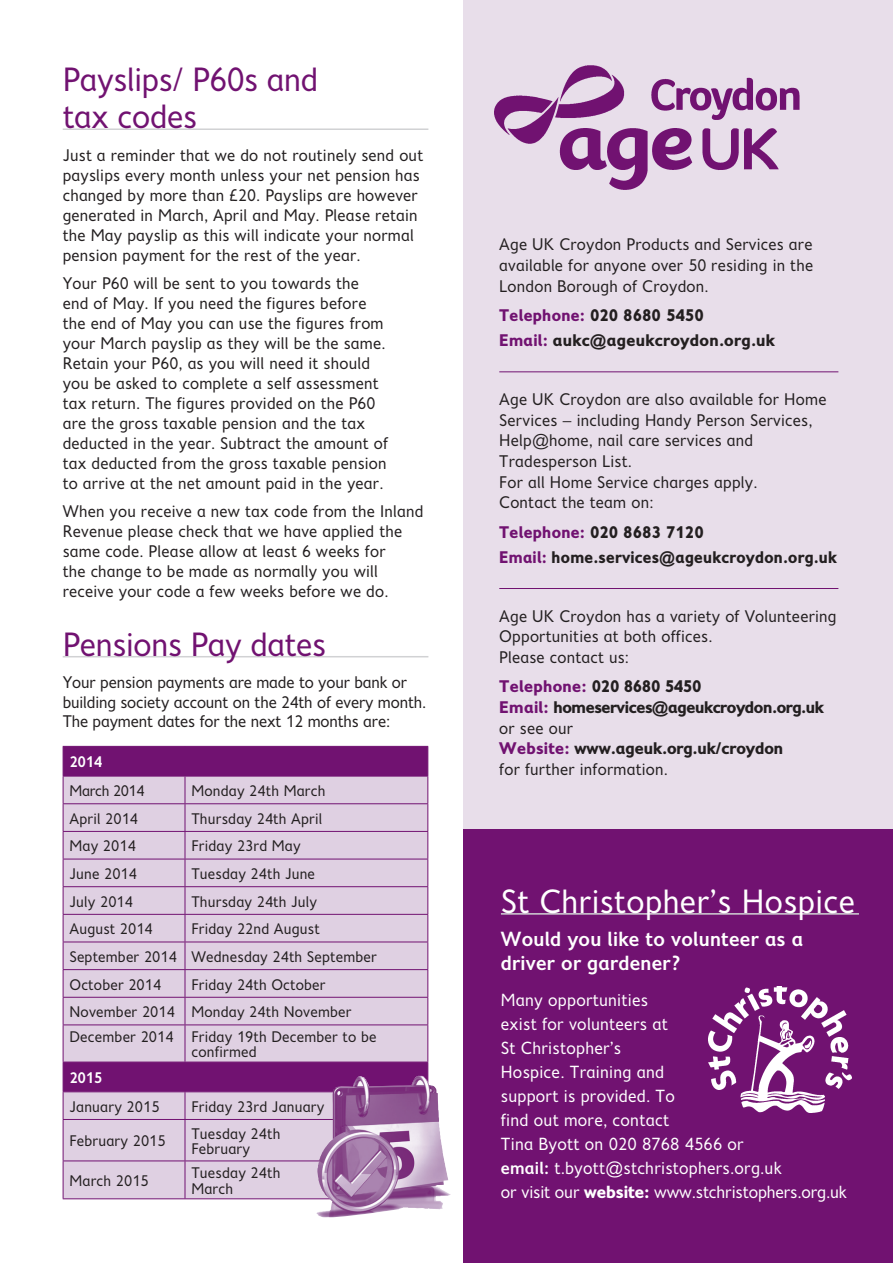
<style>
.page{position:relative;width:893px;height:1263px;background:#fff}
.page>*{position:absolute;margin:0;border:0;box-sizing:border-box;transform-origin:0 0}
.heads{font:34.5px/37.5px "Fiendstar";letter-spacing:-.02em;color:#711271}
.heads-2{font:34.5px "Fiendstar";color:#fff}
.Sub_Heads{font:600 21px "Fiendstar";color:#fff}
.heads-3{font:18px/24px "Fiendstar";color:#fff}
.text{font:17.25px/20px "Fiendstar";color:#231f20}
.text-2{font:700 17.25px/20.7px "Fiendstar";letter-spacing:-.02em;color:#231f20}
.text-3{font:17.25px/19.5px "Fiendstar";letter-spacing:-.02em;color:#231f20}
.text-4{font:700 17.25px "Fiendstar";color:#231f20}
.text-5{font:700 17.25px "Fiendstar";color:#231f20;scale:.96 1}
.text-6{font:15.75px/15.8px "Fiendstar";color:#231f20}
.text-7{font:15.75px "Fiendstar";letter-spacing:-.03em;color:#231f20}
.text-8{font:600 15.75px "Fiendstar";letter-spacing:-.03em;color:#fff}
.s1{color:#711271}
.s2{font-weight:400}
.s3{font-weight:600}
.s4{font-weight:700}
</style>
<div class="page">
<hr style="left:63px;top:128px;width:365px;height:2px;background:#d1d2d4">
<hr style="left:63px;top:656px;width:365px;height:1px;background:#d1d2d4">
<div style="left:64px;top:747px;width:363px;height:29px;background:#711271"></div>
<svg style="left:64px;top:777px;width:363px;height:421px;background:#d7c2d9"></svg>
<hr style="left:63px;top:746px;width:122px;height:1px;background:#711271">
<hr style="left:185px;top:746px;width:243px;height:1px;background:#711271">
<hr style="left:63px;top:776px;width:122px;height:1px;background:#711271">
<hr style="left:185px;top:776px;width:243px;height:1px;background:#711271">
<hr style="left:63px;top:803px;width:122px;height:1px;background:#711271">
<hr style="left:185px;top:803px;width:243px;height:1px;background:#711271">
<hr style="left:63px;top:831px;width:122px;height:1px;background:#711271">
<hr style="left:185px;top:831px;width:243px;height:1px;background:#711271">
<hr style="left:63px;top:859px;width:122px;height:1px;background:#711271">
<hr style="left:185px;top:859px;width:243px;height:1px;background:#711271">
<hr style="left:63px;top:886px;width:122px;height:1px;background:#711271">
<hr style="left:185px;top:886px;width:243px;height:1px;background:#711271">
<hr style="left:63px;top:914px;width:122px;height:1px;background:#711271">
<hr style="left:185px;top:914px;width:243px;height:1px;background:#711271">
<hr style="left:63px;top:941px;width:122px;height:1px;background:#711271">
<hr style="left:185px;top:941px;width:243px;height:1px;background:#711271">
<hr style="left:63px;top:969px;width:122px;height:1px;background:#711271">
<hr style="left:185px;top:969px;width:243px;height:1px;background:#711271">
<hr style="left:63px;top:997px;width:122px;height:1px;background:#711271">
<svg style="left:63px;top:747px;width:1px;height:277px"></svg>
<hr style="left:185px;top:997px;width:243px;height:1px;background:#711271">
<svg style="left:185px;top:747px;width:1px;height:277px"></svg>
<svg style="left:427px;top:747px;width:1px;height:277px"></svg>
<hr style="left:63px;top:1024px;width:122px;height:1px;background:#711271">
<hr style="left:63px;top:1025px;width:1px;height:37px;background:#711271">
<hr style="left:185px;top:1024px;width:243px;height:1px;background:#711271">
<hr style="left:185px;top:1025px;width:1px;height:37px;background:#711271">
<hr style="left:427px;top:1025px;width:1px;height:37px;background:#711271">
<hr style="left:63px;top:1062px;width:122px;height:1px;background:#711271">
<hr style="left:185px;top:1062px;width:243px;height:1px;background:#711271">
<hr style="left:63px;top:1091px;width:122px;height:1px;background:#711271">
<svg style="left:63px;top:1062px;width:1px;height:57px"></svg>
<hr style="left:185px;top:1091px;width:243px;height:1px;background:#711271">
<svg style="left:185px;top:1063px;width:1px;height:56px"></svg>
<svg style="left:427px;top:1062px;width:1px;height:12px"></svg>
<hr style="left:63px;top:1119px;width:122px;height:1px;background:#711271">
<hr style="left:63px;top:1120px;width:1px;height:40px;background:#711271">
<hr style="left:185px;top:1119px;width:243px;height:1px;background:#711271">
<hr style="left:185px;top:1120px;width:1px;height:40px;background:#711271">
<hr style="left:63px;top:1160px;width:122px;height:1px;background:#711271">
<hr style="left:63px;top:1161px;width:1px;height:37px;background:#711271">
<hr style="left:185px;top:1160px;width:243px;height:1px;background:#711271">
<hr style="left:185px;top:1161px;width:1px;height:37px;background:#711271">
<hr style="left:63px;top:1198px;width:122px;height:1px;background:#711271">
<hr style="left:185px;top:1198px;width:243px;height:1px;background:#711271">
<div style="left:463px;top:0;width:430px;height:1263px;background:#e8deea"></div>
<hr style="left:499px;top:371px;width:339px;height:1px;background:#711271">
<hr style="left:499px;top:588px;width:339px;height:1px;background:#711271">
<img style="left:494px;top:65px;width:306px;height:125px">
<div style="left:463px;top:829px;width:430px;height:434px;background:#711271"></div>
<hr style="left:501px;top:913px;width:358px;height:2px;background:#d1d2d4">
<img style="left:709px;top:986px;width:143px;height:127px">
<img style="left:316px;top:1074px;width:135px;height:143px">
<p class="heads" style="left:63px;top:61px;width:257px">Payslips/ P60s and tax codes</p>
<p class="text" style="left:63px;top:145px;width:362px">Just a reminder that we do not routinely send out payslips every month unless your net pension has changed by more than £20. Payslips are however generated in March, April and May. Please retain the May payslip as this will indicate your normal pension payment for the rest of the year.</p>
<p class="text" style="left:63px;top:274px;width:327px">Your P60 will be sent to you towards the end of May. If you need the figures before the end of May you can use the figures from your March payslip as they will be the same.<br>Retain your P60, as you will need it should you be asked to complete a self assessment tax return. The figures provided on the P60 are the gross taxable pension and the tax deducted in the year. Subtract the amount of tax deducted from the gross taxable pension to arrive at the net amount paid in the year.</p>
<p class="text" style="left:63px;top:502px;width:362px">When you receive a new tax code from the Inland Revenue please check that we have applied the same code. Please allow at least 6 weeks for<br>the change to be made as normally you will receive your code a few weeks before we do.</p>
<p class="heads" style="left:63px;top:625px;width:265px">Pensions Pay dates</p>
<p class="text-3" style="left:63px;top:673px;width:365px">Your pension payments are made to your bank or building society account on the 24th of every month.<br>The payment dates for the next 12 months are:</p>
<p class="text-8" style="left:69px;top:753px;width:35px">2014</p>
<p class="text-7" style="left:69px;top:782px;width:77px">March 2014</p>
<p class="text-6" style="left:191px;top:783px;width:136px">Monday 24th March</p>
<p class="text-6" style="left:69px;top:811px;width:70px">April 2014</p>
<p class="text-6" style="left:191px;top:811px;width:133px">Thursday 24th April</p>
<p class="text-6" style="left:69px;top:838px;width:68px">May 2014</p>
<p class="text-6" style="left:191px;top:838px;width:111px">Friday 23rd May</p>
<p class="text-6" style="left:69px;top:866px;width:69px">June 2014</p>
<p class="text-6" style="left:191px;top:866px;width:125px">Tuesday 24th June</p>
<p class="text-6" style="left:69px;top:893px;width:65px">July 2014</p>
<p class="text-6" style="left:191px;top:893px;width:127px">Thursday 24th July</p>
<p class="text-6" style="left:69px;top:921px;width:85px">August 2014</p>
<p class="text-6" style="left:191px;top:921px;width:130px">Friday 22nd August</p>
<p class="text-6" style="left:69px;top:949px;width:109px">September 2014</p>
<p class="text-6" style="left:191px;top:949px;width:187px">Wednesday 24th September</p>
<p class="text-6" style="left:69px;top:976px;width:93px">October 2014</p>
<p class="text-6" style="left:191px;top:976px;width:136px">Friday 24th October</p>
<p class="text-6" style="left:69px;top:1004px;width:107px">November 2014</p>
<p class="text-6" style="left:191px;top:1004px;width:162px">Monday 24th November</p>
<p class="text-6" style="left:69px;top:1028px;width:106px">December 2014</p>
<p class="text-6" style="left:191px;top:1028px;width:187px">Friday 19th December to be confirmed</p>
<p class="text-8" style="left:69px;top:1069px;width:35px">2015</p>
<p class="text-6" style="left:69px;top:1099px;width:92px">January 2015</p>
<p class="text-6" style="left:191px;top:1099px;width:135px">Friday 23rd January</p>
<p class="text-6" style="left:69px;top:1133px;width:98px">February 2015</p>
<p class="text-6" style="left:191px;top:1125px;width:91px">Tuesday 24th<br>February</p>
<p class="text-6" style="left:69px;top:1173px;width:81px">March 2015</p>
<p class="text-6" style="left:191px;top:1165px;width:91px">Tuesday 24th<br>March</p>
<p class="text" style="left:499px;top:234px;width:316px;line-height:20.7px;text-align:justify">Age UK Croydon Products and Services are available for anyone over 50 residing in the London Borough of Croydon.</p>
<p class="text-4" style="left:499px;top:305px;width:206px"><span class="s1">Telephone:</span> 020 8680 5450</p>
<p class="text-4" style="left:499px;top:330px;width:277px"><span class="s1">Email:</span> aukc@ageukcroydon.org.uk</p>
<p class="text" style="left:499px;top:389px;width:329px;line-height:20.7px">Age UK Croydon are also available for Home<br>Services – including Handy Person Services,<br>Help@home, nail care services and<br>Tradesperson List.<br>For all Home Service charges apply.<br>Contact the team on:</p>
<p class="text-4" style="left:499px;top:522px;width:206px"><span class="s1">Telephone:</span> 020 8683 7120</p>
<p class="text-5" style="left:499px;top:547px;width:353px"><span class="s1">Email:</span> home.services@ageukcroydon.org.uk</p>
<p class="text" style="left:499px;top:605px;width:339px;line-height:20.7px">Age UK Croydon has a variety of Volunteering<br>Opportunities at both offices.<br>Please contact us:</p>
<p class="text-2" style="left:499px;top:676px;width:326px"><span class="s1">Telephone:</span> 020 8680 5450<br><span class="s1">Email:</span> homeservices@ageukcroydon.org.uk <span class="s2">or see our<br></span><span class="s1">Website:</span> www.ageuk.org.uk/croydon<br><span class="s2">for further information.</span></p>
<p class="heads-2" style="left:501px;top:882px;width:356px">St Christopher’s Hospice</p>
<p class="Sub_Heads" style="left:501px;top:927px;width:304px">Would you like to volunteer as a</p>
<p class="Sub_Heads" style="left:501px;top:951px;width:181px">driver or gardener?</p>
<p class="heads-3" style="left:501px;top:988px;width:348px">Many opportunities<br>exist for volunteers at<br>St Christopher’s<br>Hospice. Training and<br>support is provided. To<br>find out more, contact<br>Tina Byott on 020 8768 4566 or<br><span class="s3">email:</span> t.byott@stchristophers.org.uk<br>or visit our <span class="s4">website:</span> www.stchristophers.org.uk</p>
</div>
